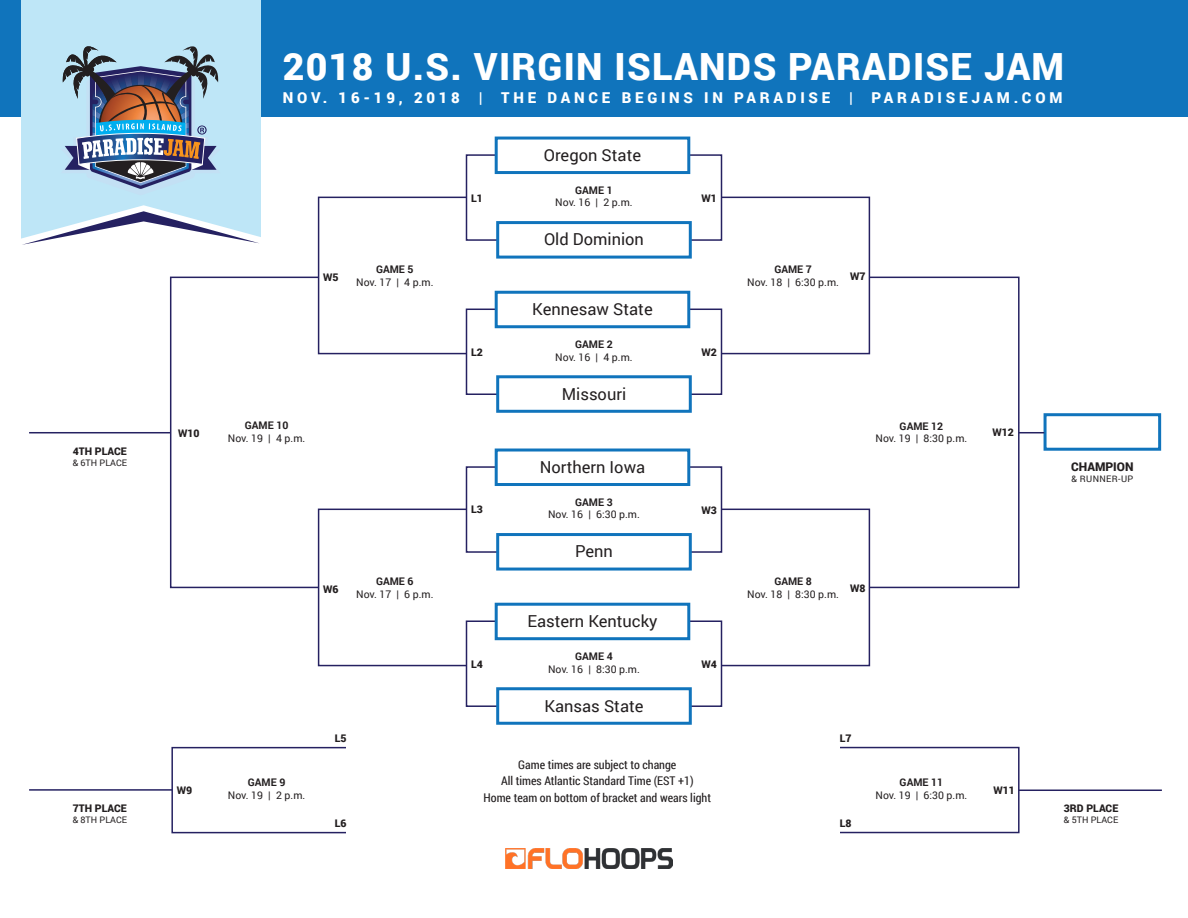
<style>
.page{position:relative;width:1188px;height:918px;background:#fff}
.page>*{position:absolute;margin:0;border:0;box-sizing:border-box;transform-origin:0 0}
.t1{font:900 37.5px "Roboto";letter-spacing:.035em;color:#fff}
.t2{font:16.5px "Roboto";color:#231f20}
.t3{font:900 15px "Roboto";letter-spacing:.25em;color:#fff}
.t4{font:12px "Roboto Condensed";color:#231f20}
.t5{font:900 12px "Roboto";color:#231f20}
.t6{font:10.5px "Roboto";color:#231f20}
.t7{font:900 10.5px "Roboto";color:#231f20}
.t8{font:700 10.5px "Roboto";color:#231f20}
.t9{font:9px "Roboto";color:#231f20}
.t10{font:9px "Roboto";letter-spacing:.04em;color:#231f20}
</style>
<div class="page">
<div style="left:0;top:0;width:1188px;height:116px;background:#1074bc"></div>
<div style="left:22px;top:0;width:239px;height:240px;background:#bee6f7"></div>
<svg style="left:21px;top:205px;width:246px;height:87px"></svg>
<hr style="left:29px;top:789px;width:143px;height:2px;background:#252161">
<hr style="left:1019px;top:790px;width:143px;height:1px;background:#252161">
<div style="left:171px;top:747px;width:257px;height:86px;background:#fff;border:2px solid #252161"></div>
<div style="left:346px;top:739px;width:94px;height:99px;background:#fff"></div>
<div style="left:763px;top:747px;width:257px;height:86px;background:#fff;border:2px solid #252161"></div>
<div style="left:746px;top:739px;width:94px;height:99px;background:#fff"></div>
<div style="left:170px;top:277px;width:850px;height:311px;background:#fff;border:2px solid #252161"></div>
<div style="left:318px;top:197px;width:552px;height:157px;background:#fff;border:2px solid #252161"></div>
<div style="left:318px;top:509px;width:552px;height:157px;background:#fff;border:2px solid #252161"></div>
<img style="left:506px;top:848px;width:167px;height:21px">
<div style="left:466px;top:154px;width:256px;height:87px;background:#fff;border:2px solid #252161"></div>
<div style="left:466px;top:466px;width:256px;height:87px;background:#fff;border:2px solid #252161"></div>
<div style="left:466px;top:309px;width:256px;height:86px;background:#fff;border:2px solid #252161"></div>
<div style="left:466px;top:620px;width:256px;height:87px;background:#fff;border:2px solid #252161"></div>
<div style="left:496px;top:138px;width:193px;height:35px;background:#fff"></div>
<div style="left:495px;top:137px;width:195px;height:37px;border:3px solid #1074bc"></div>
<div style="left:496px;top:450px;width:193px;height:35px;background:#fff"></div>
<div style="left:495px;top:449px;width:195px;height:37px;border:3px solid #1074bc"></div>
<div style="left:496px;top:292px;width:193px;height:35px;background:#fff"></div>
<div style="left:495px;top:291px;width:195px;height:37px;border:3px solid #1074bc"></div>
<div style="left:1044px;top:413px;width:117px;height:38px;background:#fff;border:3px solid #1074bc"></div>
<div style="left:496px;top:604px;width:193px;height:35px;background:#fff"></div>
<div style="left:495px;top:603px;width:195px;height:37px;border:3px solid #1074bc"></div>
<div style="left:498px;top:223px;width:192px;height:34px;background:#fff"></div>
<div style="left:496px;top:221px;width:196px;height:38px;border:3px solid #1074bc"></div>
<div style="left:498px;top:535px;width:192px;height:34px;background:#fff"></div>
<div style="left:496px;top:533px;width:196px;height:38px;border:3px solid #1074bc"></div>
<div style="left:498px;top:377px;width:192px;height:34px;background:#fff"></div>
<div style="left:496px;top:375px;width:196px;height:38px;border:3px solid #1074bc"></div>
<div style="left:498px;top:689px;width:192px;height:34px;background:#fff"></div>
<div style="left:496px;top:687px;width:196px;height:38px;border:3px solid #1074bc"></div>
<hr style="left:29px;top:432px;width:142px;height:1px;background:#252161">
<svg style="left:1019px;top:432px;width:25px;height:1px"></svg>
<img style="left:62px;top:46px;width:157px;height:143px">
<p class="t7" style="left:73px;top:444px;width:56px">4TH PLACE</p>
<p class="t9" style="left:73px;top:456px;width:56px">&amp; 6TH PLACE</p>
<p class="t7" style="left:73px;top:801px;width:56px">7TH PLACE</p>
<p class="t9" style="left:73px;top:813px;width:56px">&amp; 8TH PLACE</p>
<p class="t1" style="left:283px;top:40px;width:783px">2018 U.S. VIRGIN ISLANDS PARADISE JAM</p>
<p class="t3" style="left:283px;top:87px;width:781px">NOV. 16-19, 2018 | THE DANCE BEGINS IN PARADISE | PARADISEJAM.COM</p>
<p class="t7" style="left:178px;top:426px;width:23px">W10</p>
<p class="t8" style="left:245px;top:418px;width:45px">GAME 10</p>
<p class="t6" style="left:228px;top:430px;width:79px">Nov. 19 | 4 p.m.</p>
<p class="t7" style="left:323px;top:270px;width:17px">W5</p>
<p class="t8" style="left:376px;top:262px;width:39px">GAME 5</p>
<p class="t6" style="left:356px;top:275px;width:79px">Nov. 17 | 4 p.m.</p>
<p class="t7" style="left:471px;top:190px;width:13px">L1</p>
<p class="t7" style="left:471px;top:345px;width:13px">L2</p>
<p class="t7" style="left:323px;top:582px;width:17px">W6</p>
<p class="t8" style="left:376px;top:574px;width:39px">GAME 6</p>
<p class="t6" style="left:356px;top:587px;width:79px">Nov. 17 | 6 p.m.</p>
<p class="t7" style="left:471px;top:502px;width:13px">L3</p>
<p class="t7" style="left:471px;top:657px;width:13px">L4</p>
<p class="t2" style="left:544px;top:143px;width:99px">Oregon State</p>
<p class="t8" style="left:575px;top:183px;width:39px">GAME 1</p>
<p class="t6" style="left:555px;top:195px;width:79px">Nov. 16 | 2 p.m.</p>
<p class="t2" style="left:544px;top:228px;width:101px">Old Dominion</p>
<p class="t2" style="left:532px;top:298px;width:122px">Kennesaw State</p>
<p class="t8" style="left:575px;top:337px;width:39px">GAME 2</p>
<p class="t6" style="left:555px;top:349px;width:79px">Nov. 16 | 4 p.m.</p>
<p class="t2" style="left:562px;top:382px;width:66px">Missouri</p>
<p class="t2" style="left:540px;top:455px;width:107px">Northern Iowa</p>
<p class="t8" style="left:575px;top:495px;width:39px">GAME 3</p>
<p class="t6" style="left:548px;top:507px;width:93px">Nov. 16 | 6:30 p.m.</p>
<p class="t2" style="left:575px;top:540px;width:39px">Penn</p>
<p class="t2" style="left:527px;top:610px;width:132px">Eastern Kentucky</p>
<p class="t8" style="left:575px;top:649px;width:39px">GAME 4</p>
<p class="t6" style="left:548px;top:661px;width:93px">Nov. 16 | 8:30 p.m.</p>
<p class="t2" style="left:545px;top:694px;width:101px">Kansas State</p>
<p class="t7" style="left:702px;top:191px;width:17px">W1</p>
<p class="t7" style="left:702px;top:345px;width:17px">W2</p>
<p class="t8" style="left:774px;top:262px;width:39px">GAME 7</p>
<p class="t6" style="left:747px;top:275px;width:93px">Nov. 18 | 6:30 p.m.</p>
<p class="t7" style="left:850px;top:269px;width:17px">W7</p>
<p class="t7" style="left:702px;top:503px;width:17px">W3</p>
<p class="t7" style="left:702px;top:657px;width:17px">W4</p>
<p class="t8" style="left:774px;top:574px;width:39px">GAME 8</p>
<p class="t6" style="left:747px;top:587px;width:93px">Nov. 18 | 8:30 p.m.</p>
<p class="t7" style="left:850px;top:581px;width:17px">W8</p>
<p class="t7" style="left:335px;top:731px;width:13px">L5</p>
<p class="t7" style="left:840px;top:731px;width:13px">L7</p>
<p class="t8" style="left:900px;top:419px;width:45px">GAME 12</p>
<p class="t6" style="left:876px;top:431px;width:93px">Nov. 19 | 8:30 p.m.</p>
<p class="t7" style="left:992px;top:425px;width:23px">W12</p>
<p class="t4" style="left:518px;top:756px;width:160px">Game times are subject to change</p>
<p class="t4" style="left:501px;top:773px;width:194px">All times Atlantic Standard Time (EST +1)</p>
<p class="t4" style="left:484px;top:789px;width:229px">Home team on bottom of bracket and wears light</p>
<p class="t8" style="left:248px;top:775px;width:39px">GAME 9</p>
<p class="t6" style="left:228px;top:788px;width:79px">Nov. 19 | 2 p.m.</p>
<p class="t8" style="left:900px;top:775px;width:45px">GAME 11</p>
<p class="t6" style="left:876px;top:788px;width:93px">Nov. 19 | 6:30 p.m.</p>
<p class="t7" style="left:177px;top:783px;width:17px">W9</p>
<p class="t7" style="left:994px;top:783px;width:23px">W11</p>
<p class="t7" style="left:335px;top:816px;width:13px">L6</p>
<p class="t7" style="left:840px;top:816px;width:13px">L8</p>
<p class="t5" style="left:1071px;top:459px;width:64px">CHAMPION</p>
<p class="t10" style="left:1071px;top:473px;width:63px">&amp; RUNNER-UP</p>
<p class="t7" style="left:1064px;top:801px;width:56px">3RD PLACE</p>
<p class="t9" style="left:1064px;top:813px;width:56px">&amp; 5TH PLACE</p>
</div>
